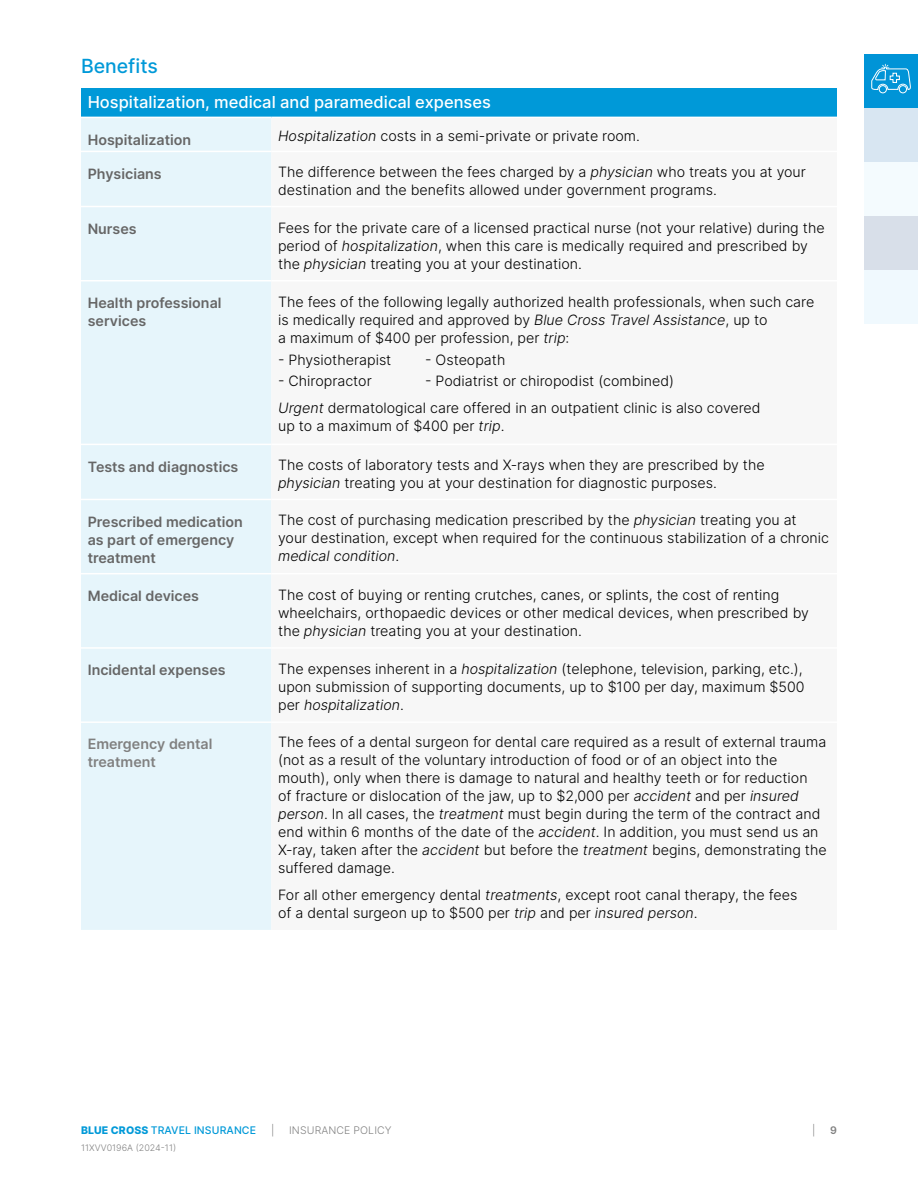
<style>
.page{position:relative;width:918px;height:1188px;background:#fff}
.page>*{position:absolute;margin:0;border:0;box-sizing:border-box;transform-origin:0 0}
.t1{font:500 19.5px "Inter";color:#0099d8}
.t2{font:500 16.5px "Inter";color:#fff}
.t3{font:300 14.25px/18px "Inter";color:#000}
.t4{font:600 14.25px/18px "Inter";color:#666}
.t5{font:600 14.25px/18px "Inter";color:#808080}
.t6{font:500 10.5px "Inter";letter-spacing:.01em;color:#0099d8}
.t7{font:300 10.5px "Inter";letter-spacing:.01em;color:#808080}
.t8{font:600 10.5px "Inter";color:#808080}
.t9{font:300 9px "Inter";color:#808080}
.s1{font-style:italic}
.s2{font-weight:800}
</style>
<div class="page">
<div style="left:864px;top:54px;width:54px;height:54px;background:#0094d7"></div>
<div style="left:899px;top:85px;width:8px;height:8px;border:1px solid #fff;border-radius:50%"></div>
<div style="left:879px;top:85px;width:8px;height:8px;border:1px solid #fff;border-radius:50%"></div>
<svg style="left:871px;top:64px;width:40px;height:26px"></svg>
<div style="left:864px;top:108px;width:54px;height:54px;background:#d8e6f2"></div>
<div style="left:864px;top:162px;width:54px;height:54px;background:#f4fbfe"></div>
<div style="left:864px;top:216px;width:54px;height:54px;background:#d8dfe9"></div>
<div style="left:864px;top:270px;width:54px;height:54px;background:#f0f9fe"></div>
<div style="left:81px;top:88px;width:756px;height:29px;background:#0099d8"></div>
<div style="left:81px;top:118px;width:190px;height:812px;background:#e6f5fb"></div>
<hr style="left:81px;top:151px;width:190px;height:1px;background:#fff">
<hr style="left:81px;top:206px;width:190px;height:1px;background:#fff">
<hr style="left:81px;top:280px;width:190px;height:2px;background:#fff">
<hr style="left:81px;top:444px;width:190px;height:1px;background:#fff">
<hr style="left:81px;top:499px;width:190px;height:1px;background:#fff">
<hr style="left:81px;top:573px;width:190px;height:1px;background:#fff">
<hr style="left:81px;top:647px;width:190px;height:2px;background:#fff">
<hr style="left:81px;top:721px;width:190px;height:2px;background:#fff">
<h1 class="t1" style="left:81px;top:51px;width:78px">Benefits</h1>
<p class="t2" style="left:88px;top:90px;width:405px">Hospitalization, medical and paramedical expenses</p>
<p class="t4" style="left:88px;top:130px;width:105px">Hospitalization</p>
<p class="t3" style="left:278px;top:127px;width:363px"><span class="s1">Hospitalization</span> costs in a semi-private or private room.</p>
<p class="t4" style="left:88px;top:164px;width:76px">Physicians</p>
<p class="t3" style="left:278px;top:163px;width:529px">The difference between the fees charged by a <span class="s1">physician</span> who treats you at your destination and the benefits allowed under government programs.</p>
<p class="t4" style="left:88px;top:219px;width:50px">Nurses</p>
<p class="t3" style="left:278px;top:218px;width:548px">Fees for the private care of a licensed practical nurse (not your relative) during the period of <span class="s1">hospitalization</span>, when this care is medically required and prescribed by the <span class="s1">physician</span> treating you at your destination.</p>
<p class="t4" style="left:88px;top:293px;width:135px">Health professional services</p>
<p class="t3" style="left:278px;top:293px;width:538px">The fees of the following legally authorized health professionals, when such care is medically required and approved by <span class="s1">Blue Cross Travel Assistance</span>, up to<br>a maximum of $400 per profession, per <span class="s1">trip</span>:</p>
<p class="t3" style="left:278px;top:351px;width:115px">- Physiotherapist</p>
<p class="t3" style="left:425px;top:351px;width:82px">- Osteopath</p>
<p class="t3" style="left:278px;top:372px;width:95px">- Chiropractor</p>
<p class="t3" style="left:278px;top:368px;width:484px;line-height:27px;text-indent:147px">- Podiatrist or chiropodist (combined)<br><span class="s1">Urgent</span> dermatological care offered in an outpatient clinic is also covered</p>
<p class="t3" style="left:278px;top:417px;width:228px">up to a maximum of $400 per <span class="s1">trip</span>.</p>
<p class="t4" style="left:88px;top:457px;width:152px">Tests and diagnostics</p>
<p class="t3" style="left:278px;top:455px;width:488px">The costs of laboratory tests and X-rays when they are prescribed by the <span class="s1">physician</span> treating you at your destination for diagnostic purposes.</p>
<p class="t4" style="left:88px;top:512px;width:157px">Prescribed medication as part of emergency treatment</p>
<p class="t3" style="left:278px;top:511px;width:552px">The cost of purchasing medication prescribed by the <span class="s1">physician</span> treating you at your destination, except when required for the continuous stabilization of a chronic <span class="s1">medical condition</span>.</p>
<p class="t4" style="left:88px;top:586px;width:113px">Medical devices</p>
<p class="t3" style="left:278px;top:585px;width:532px">The cost of buying or renting crutches, canes, or splints, the cost of renting wheelchairs, orthopaedic devices or other medical devices, when prescribed by the <span class="s1">physician</span> treating you at your destination.</p>
<p class="t4" style="left:88px;top:661px;width:139px">Incidental expenses</p>
<p class="t3" style="left:278px;top:660px;width:528px">The expenses inherent in a <span class="s1">hospitalization</span> (telephone, television, parking, etc.), upon submission of supporting documents, up to $100 per day, maximum $500 per <span class="s1">hospitalization</span>.</p>
<p class="t5" style="left:88px;top:735px;width:126px">Emergency dental treatment</p>
<p class="t3" style="left:278px;top:733px;width:550px">The fees of a dental surgeon for dental care required as a result of external trauma (not as a result of the voluntary introduction of food or of an object into the mouth), only when there is damage to natural and healthy teeth or for reduction<br>of fracture or dislocation of the jaw, up to $2,000 per <span class="s1">accident</span> and per <span class="s1">insured person</span>. In all cases, the <span class="s1">treatment</span> must begin during the term of the contract and end within 6 months of the date of the <span class="s1">accident</span>. In addition, you must send us an X-ray, taken after the <span class="s1">accident</span> but before the <span class="s1">treatment</span> begins, demonstrating the suffered damage.</p>
<p class="t3" style="left:278px;top:886px;width:521px">For all other emergency dental <span class="s1">treatments</span>, except root canal therapy, the fees of a dental surgeon up to $500 per <span class="s1">trip</span> and per <span class="s1">insured person</span>.</p>
<p class="t6" style="left:81px;top:1122px;width:177px"><span class="s2">BLUE CROSS</span> TRAVEL INSURANCE</p>
<p class="t7" style="left:271px;top:1123px;width:5px">|</p>
<p class="t7" style="left:289px;top:1123px;width:104px">INSURANCE POLICY</p>
<p class="t7" style="left:812px;top:1123px;width:5px">|</p>
<p class="t8" style="left:830px;top:1122px;width:8px">9</p>
<p class="t9" style="left:81px;top:1142px;width:97px">11XVV0196A (2024-11)</p>
</div>
